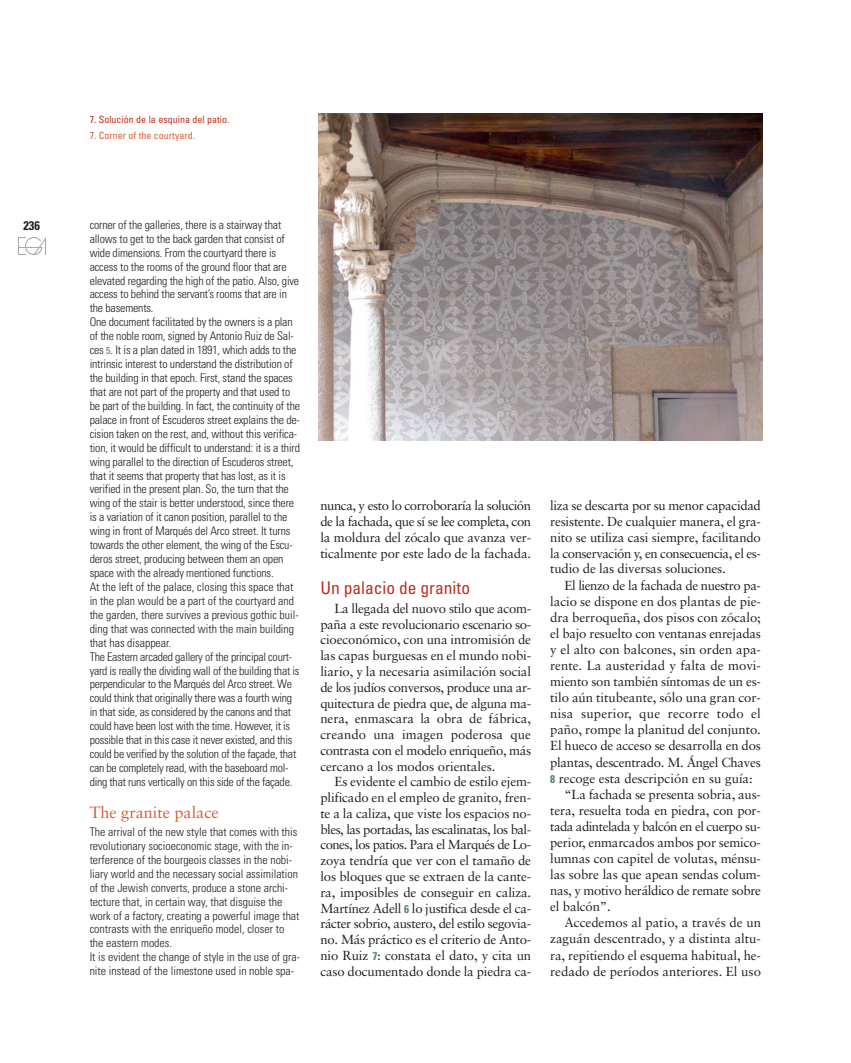
<style>
.page{position:relative;width:851px;height:1063px;background:#fff}
.page>*{position:absolute;margin:0;border:0;box-sizing:border-box;transform-origin:0 0}
.t1{font:condensed 17.5px "Univers";color:#be2f1a}
.t2{font:16.25px "Sabon";color:#d26038}
.t3{font:13.12px/15.8px "Sabon";letter-spacing:-.01em;color:#231f20;text-align:justify}
.t4{font:13.12px "Sabon";letter-spacing:-.04em;color:#231f20}
.t5{font:13.12px "Sabon";letter-spacing:-.03em;color:#231f20}
.t6{font:13.12px "Sabon";letter-spacing:.015em;color:#231f20}
.t7{font:700 condensed 12.5px "Univers";color:#231f20}
.t8{font:300 condensed 11.88px/13.9px "Univers";letter-spacing:-.015em;color:#231f20}
.t9{font:condensed 10px "Univers";color:#be2f1a}
.t10{font:condensed 10px "Univers";color:#d26038}
.s1{font-weight:700;font-size:10px;color:#819d9d}
.s2{font-family:"Univers";font-weight:700;font-stretch:condensed;font-size:11.25px;color:#597a7b}
</style>
<div class="page">
<img style="left:18px;top:237px;width:28px;height:18px">
<img style="left:319px;top:114px;width:443px;height:327px">
<p class="t7" style="left:23px;top:221px;width:18px">236</p>
<p class="t9" style="left:90px;top:115px;width:141px">7. Solución de la esquina del patio.</p>
<p class="t10" style="left:90px;top:131px;width:107px">7. Corner of the courtyard.</p>
<p class="t8" style="left:90px;top:219px;width:212px">corner of the galleries, there is a stairway that allows to get to the back garden that consist of wide dimensions. From the courtyard there is access to the rooms of the ground floor that are elevated regarding the high of the patio. Also, give access to behind the servant’s rooms that are in the basements.<br>One document facilitated by the owners is a plan of the noble room, signed by Antonio Ruiz de Sal&shy;ces <span class="s1">5</span>. It is a plan dated in 1891, which adds to the intrinsic interest to understand the distribution of the building in that epoch. First, stand the spaces that are not part of the property and that used to be part of the building. In fact, the continuity of the palace in front of Escuderos street explains the de&shy;cision taken on the rest, and, without this verifica&shy;tion, it would be difficult to understand: it is a third wing parallel to the direction of Escuderos street, that it seems that property that has lost, as it is verified in the present plan. So, the turn that the wing of the stair is better understood, since there is a variation of it canon position, parallel to the wing in front of Marqués del Arco street. It turns towards the other element, the wing of the Escu&shy;deros street, producing between them an open space with the already mentioned functions.<br>At the left of the palace, closing this space that in the plan would be a part of the courtyard and the garden, there survives a previous gothic buil&shy;ding that was connected with the main building that has disappear.<br>The Eastern arcaded gallery of the principal court&shy;yard is really the dividing wall of the building that is perpendicular to the Marqués del Arco street. We could think that originally there was a fourth wing in that side, as considered by the canons and that could have been lost with the time. However, it is possible that in this case it never existed, and this could be verified by the solution of the façade, that can be completely read, with the baseboard mol&shy;ding that runs vertically on this side of the façade.</p>
<h2 class="t2" style="left:90px;top:806px;width:131px">The granite palace</h2>
<p class="t8" style="left:90px;top:826px;width:212px">The arrival of the new style that comes with this revolutionary socioeconomic stage, with the in&shy;terference of the bourgeois classes in the nobi&shy;liary world and the necessary social assimilation of the Jewish converts, produce a stone archi&shy;tecture that, in certain way, that disguise the work of a factory, creating a powerful image that contrasts with the enriqueño model, closer to the eastern modes.<br>It is evident the change of style in the use of gra&shy;nite instead of the limestone used in noble spa-</p>
<p class="t3" style="left:320px;top:499px;width:212px">nunca, y esto lo corroboraría la solución de la fachada, que sí se lee completa, con la moldura del zócalo que avanza ver&shy;ticalmente por este lado de la fachada.</p>
<h1 class="t1" style="left:320px;top:581px;width:151px">Un palacio de granito</h1>
<p class="t3" style="left:320px;top:602px;width:212px;text-indent:14px">La llegada del nuovo stilo que acom&shy;paña a este revolucionario escenario so&shy;cioeconómico, con una intromisión de las capas burguesas en el mundo nobi&shy;liario, y la necesaria asimilación social de los judíos conversos, produce una ar&shy;quitectura de piedra que, de alguna ma&shy;nera, enmascara la obra de fábrica, creando una imagen poderosa que contrasta con el modelo enriqueño, más cercano a los modos orientales.</p>
<p class="t3" style="left:320px;top:775px;width:212px;text-indent:14px">Es evidente el cambio de estilo ejem&shy;plificado en el empleo de granito, fren&shy;te a la caliza, que viste los espacios no&shy;bles, las portadas, las escalinatas, los bal&shy;cones, los patios. Para el Marqués de Lo&shy;zoya tendría que ver con el tamaño de los bloques que se extraen de la cante&shy;ra, imposibles de conseguir en caliza.<br>Martínez Adell <span class="s2">6</span> lo justifica desde el ca&shy;rácter sobrio, austero, del estilo segovia&shy;no. Más práctico es el criterio de Anto&shy;nio Ruiz <span class="s2">7</span>: constata el dato, y cita un caso documentado donde la piedra ca-</p>
<p class="t3" style="left:550px;top:499px;width:212px">liza se descarta por su menor capacidad resistente. De cualquier manera, el gra&shy;nito se utiliza casi siempre, facilitando la conservación y, en consecuencia, el es&shy;tudio de las diversas soluciones.</p>
<p class="t5" style="left:564px;top:580px;width:198px">El lienzo de la fachada de nuestro pa-</p>
<p class="t3" style="left:550px;top:594px;width:212px">lacio se dispone en dos plantas de pie-</p>
<p class="t3" style="left:550px;top:610px;width:212px">dra berroqueña, dos pisos con zócalo;</p>
<p class="t3" style="left:550px;top:626px;width:212px">el bajo resuelto con ventanas enrejadas</p>
<p class="t3" style="left:550px;top:643px;width:212px">y el alto con balcones, sin orden apa-</p>
<p class="t3" style="left:550px;top:659px;width:212px">rente. La austeridad y falta de movi-</p>
<p class="t3" style="left:550px;top:675px;width:212px">miento son también síntomas de un es-</p>
<p class="t3" style="left:550px;top:691px;width:212px">tilo aún titubeante, sólo una gran cor-</p>
<p class="t6" style="left:550px;top:708px;width:212px">nisa superior, que recorre todo el</p>
<p class="t3" style="left:550px;top:723px;width:212px">paño, rompe la planitud del conjunto.</p>
<p class="t3" style="left:550px;top:739px;width:212px">El hueco de acceso se desarrolla en dos</p>
<p class="t3" style="left:550px;top:755px;width:212px">plantas, descentrado. M. Ángel Chaves</p>
<p class="t3" style="left:550px;top:771px;width:204px"><span class="s2">8</span> recoge esta descripción en su guía:</p>
<p class="t3" style="left:564px;top:787px;width:198px">“La fachada se presenta sobria, aus-</p>
<p class="t3" style="left:550px;top:803px;width:212px">tera, resuelta toda en piedra, con por-</p>
<p class="t4" style="left:550px;top:821px;width:212px">tada adintelada y balcón en el cuerpo su-</p>
<p class="t3" style="left:550px;top:836px;width:212px">perior, enmarcados ambos por semico-</p>
<p class="t3" style="left:550px;top:852px;width:212px">lumnas con capitel de volutas, ménsu-</p>
<p class="t3" style="left:550px;top:868px;width:212px">las sobre las que apean sendas colum-</p>
<p class="t3" style="left:550px;top:884px;width:212px">nas, y motivo heráldico de remate sobre</p>
<p class="t3" style="left:550px;top:900px;width:62px">el balcón”.</p>
<p class="t3" style="left:564px;top:916px;width:198px">Accedemos al patio, a través de un</p>
<p class="t3" style="left:550px;top:932px;width:212px">zaguán descentrado, y a distinta altu-</p>
<p class="t3" style="left:550px;top:948px;width:212px">ra, repitiendo el esquema habitual, he-</p>
<p class="t3" style="left:550px;top:964px;width:212px">redado de períodos anteriores. El uso</p>
</div>
